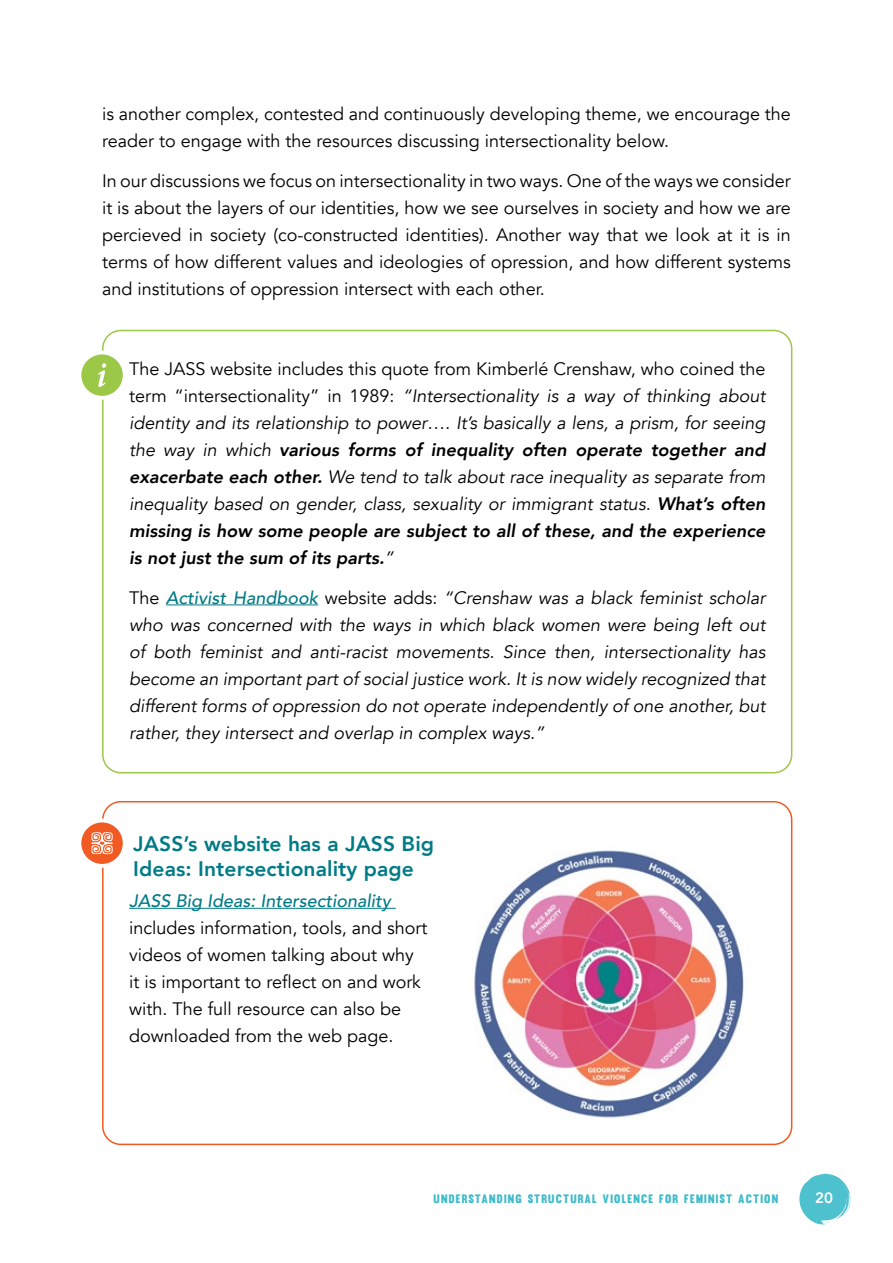
<style>
.page{position:relative;width:893px;height:1263px;background:#fff}
.page>*{position:absolute;margin:0;border:0;box-sizing:border-box;transform-origin:0 0}
.t1{font:800 21px/25.2px "Avenir";letter-spacing:.005em;color:#007b85}
.t2{font:italic 18px/27px "Avenir";color:#000;text-align:justify}
.t3{font:18px/27px "Avenir";color:#000}
.t4{font:italic 500 18px "Avenir";color:#007b85}
.t5{font:800 15px "Avenir";color:#fff}
.t6{font:12px "Muro";letter-spacing:.1em;color:#3ebbca}
.s1{font-style:normal}
.s2{font-weight:800}
.s3{font-weight:500;color:#007b85}
</style>
<div class="page">
<svg style="left:799px;top:1174px;width:51px;height:51px"></svg>
<hr style="left:166px;top:604px;width:152px;height:1px;background:#007b85">
<div style="left:102px;top:330px;width:690px;height:443px;border:2px solid #9cc848;border-radius:18px"></div>
<hr style="left:129px;top:908px;width:267px;height:1px;background:#007b85">
<div style="left:102px;top:801px;width:690px;height:344px;border:2px solid #f15a22;border-radius:18px"></div>
<img style="left:474px;top:850px;width:270px;height:268px">
<div style="left:79px;top:352px;width:46px;height:46px;background:#9cc848;border-radius:50%"></div>
<div style="left:77px;top:351px;width:50px;height:49px;border:4px solid #fff;border-radius:50%"></div>
<svg style="left:98px;top:363px;width:8px;height:24px"></svg>
<svg style="left:79px;top:820px;width:46px;height:46px"></svg>
<div style="left:77px;top:819px;width:50px;height:49px;border:4px solid #fff;border-radius:50%"></div>
<svg style="left:91px;top:832px;width:22px;height:22px"></svg>
<p class="t3" style="left:102px;top:101px;width:690px">is another complex, contested and continuously developing theme, we encourage the reader to engage with the resources discussing intersectionality below.</p>
<p class="t3" style="left:102px;top:167px;width:690px;text-align:justify">In our discussions we focus on intersectionality in two ways. One of the ways we consider it is about the layers of our identities, how we see ourselves in society and how we are percieved in society (co-constructed identities). Another way that we look at it is in terms of how different values and ideologies of opression, and how different systems and institutions of oppression intersect with each other.</p>
<p class="t2" style="left:129px;top:355px;width:638px"><span class="s1">The JASS website includes this quote from Kimberlé Crenshaw, who coined the term “intersectionality” in 1989:</span> “Intersectionality is a way of thinking about identity and its relationship to power…. It’s basically a lens, a prism, for seeing the way in which <span class="s2">various forms of inequality often operate together and exacerbate each other.</span> We tend to talk about race inequality as separate from inequality based on gender, class, sexuality or immigrant status. <span class="s2">What’s often missing is how some people are subject to all of these, and the experience is not just the sum of its parts.</span>”</p>
<p class="t2" style="left:129px;top:584px;width:638px"><span class="s1">The</span> <span class="s3">Activist Handbook</span> <span class="s1">website adds:</span> “Crenshaw was a black feminist scholar who was concerned with the ways in which black women were being left out of both feminist and anti-racist movements. Since then, intersectionality has become an important part of social justice work. It is now widely recognized that different forms of oppression do not operate independently of one another, but rather, they intersect and overlap in complex ways.”</p>
<p class="t1" style="left:133px;top:831px;width:302px">JASS’s website has a JASS Big<br>Ideas: Intersectionality page</p>
<p class="t4" style="left:129px;top:890px;width:263px">JASS Big Ideas: Intersectionality</p>
<p class="t3" style="left:129px;top:914px;width:300px">includes information, tools, and short videos of women talking about why it is important to reflect on and work with. The full resource can also be downloaded from the web page.</p>
<p class="t6" style="left:434px;top:1192px;width:346px">UNDERSTANDING STRUCTURAL VIOLENCE FOR FEMINIST ACTION</p>
<p class="t5" style="left:815px;top:1186px;width:19px">20</p>
</div>
